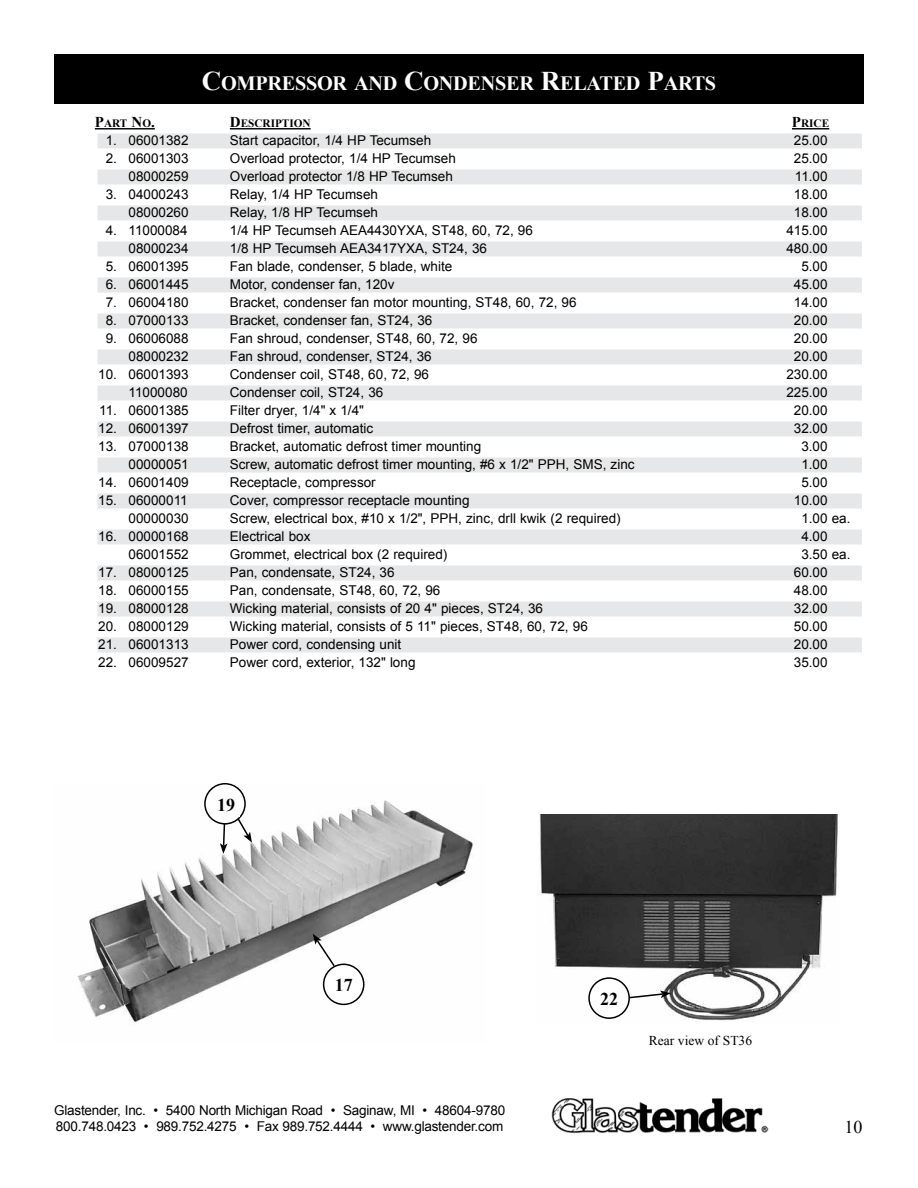
<style>
.page{position:relative;width:918px;height:1188px;background:#fff}
.page>*{position:absolute;margin:0;border:0;box-sizing:border-box;transform-origin:0 0}
.t1{font:700 20.25px "Times New Roman";letter-spacing:-.015em;color:#fff}
.t2{font:700 18px "Times New Roman";color:#000}
.t3{font:18px "Times New Roman";color:#000}
.t4{font:13.5px/16.2px "Arial";color:#000}
.t5{font:13.5px "Times New Roman";color:#000}
.t6{font:700 11.25px "Times New Roman";color:#000}
.s1{font-size:27px}
.s2{font-size:15px}
</style>
<div class="page">
<div style="left:54px;top:54px;width:810px;height:50px;background:#000"></div>
<img style="left:551px;top:1098px;width:218px;height:35px">
<img style="left:77px;top:784px;width:396px;height:238px">
<div style="left:97px;top:133px;width:765px;height:16px;background:#e6e7e8"></div>
<div style="left:97px;top:169px;width:765px;height:16px;background:#e6e7e8"></div>
<div style="left:97px;top:205px;width:765px;height:16px;background:#e6e7e8"></div>
<div style="left:97px;top:241px;width:765px;height:16px;background:#e6e7e8"></div>
<div style="left:97px;top:277px;width:765px;height:16px;background:#e6e7e8"></div>
<div style="left:97px;top:313px;width:765px;height:16px;background:#e6e7e8"></div>
<div style="left:97px;top:349px;width:765px;height:16px;background:#e6e7e8"></div>
<div style="left:97px;top:385px;width:765px;height:16px;background:#e6e7e8"></div>
<div style="left:97px;top:421px;width:765px;height:16px;background:#e6e7e8"></div>
<div style="left:97px;top:457px;width:765px;height:16px;background:#e6e7e8"></div>
<div style="left:97px;top:493px;width:765px;height:16px;background:#e6e7e8"></div>
<div style="left:97px;top:529px;width:765px;height:16px;background:#e6e7e8"></div>
<div style="left:97px;top:565px;width:765px;height:16px;background:#e6e7e8"></div>
<div style="left:97px;top:601px;width:765px;height:16px;background:#e6e7e8"></div>
<div style="left:97px;top:637px;width:765px;height:16px;background:#e6e7e8"></div>
<hr style="left:95px;top:128px;width:60px;height:1px;background:#000">
<hr style="left:230px;top:128px;width:81px;height:1px;background:#000">
<hr style="left:792px;top:128px;width:37px;height:1px;background:#000">
<img style="left:539px;top:814px;width:299px;height:207px">
<div style="left:205px;top:784px;width:40px;height:40px;background:#fff;border-radius:50%"></div>
<div style="left:204px;top:783px;width:42px;height:42px;border:2px solid #000;border-radius:50%"></div>
<div style="left:324px;top:964px;width:40px;height:40px;background:#fff;border-radius:50%"></div>
<div style="left:323px;top:964px;width:41px;height:41px;border:2px solid #000;border-radius:50%"></div>
<svg style="left:629px;top:991px;width:42px;height:8px"></svg>
<svg style="left:589px;top:978px;width:40px;height:40px"></svg>
<div style="left:588px;top:977px;width:42px;height:42px;border:2px solid #000;border-radius:50%"></div>
<div style="left:596px;top:987px;width:27px;height:24px;background:#fff"></div>
<svg style="left:220px;top:823px;width:8px;height:31px"></svg>
<svg style="left:236px;top:816px;width:16px;height:27px"></svg>
<svg style="left:313px;top:934px;width:23px;height:34px"></svg>
<h1 class="t1" style="left:202px;top:69px;width:503px"><span class="s1">C</span>OMPRESSOR AND <span class="s1">C</span>ONDENSER <span class="s1">R</span>ELATED <span class="s1">P</span>ARTS</h1>
<p class="t6" style="left:95px;top:116px;width:61px"><span class="s2">P</span>ART <span class="s2">N</span>O<span class="s2">.</span></p>
<p class="t6" style="left:230px;top:116px;width:82px"><span class="s2">D</span>ESCRIPTION</p>
<p class="t6" style="left:792px;top:116px;width:39px"><span class="s2">P</span>RICE</p>
<p class="t4" style="left:106px;top:132px;width:84px">1. 06001382</p>
<p class="t4" style="left:230px;top:132px;width:203px">Start capacitor, 1/4 HP Tecumseh</p>
<p class="t4" style="left:794px;top:132px;width:35px">25.00</p>
<p class="t4" style="left:106px;top:150px;width:84px">2. 06001303</p>
<p class="t4" style="left:230px;top:150px;width:228px">Overload protector, 1/4 HP Tecumseh</p>
<p class="t4" style="left:794px;top:150px;width:35px">25.00</p>
<p class="t4" style="left:129px;top:168px;width:62px">08000259</p>
<p class="t4" style="left:230px;top:168px;width:225px">Overload protector 1/8 HP Tecumseh</p>
<p class="t4" style="left:795px;top:168px;width:34px">11.00</p>
<p class="t4" style="left:106px;top:186px;width:84px">3. 04000243</p>
<p class="t4" style="left:230px;top:186px;width:150px">Relay, 1/4 HP Tecumseh</p>
<p class="t4" style="left:794px;top:186px;width:35px">18.00</p>
<p class="t4" style="left:129px;top:204px;width:62px">08000260</p>
<p class="t4" style="left:230px;top:204px;width:150px">Relay, 1/8 HP Tecumseh</p>
<p class="t4" style="left:794px;top:204px;width:35px">18.00</p>
<p class="t4" style="left:106px;top:222px;width:83px">4. 11000084</p>
<p class="t4" style="left:230px;top:222px;width:305px">1/4 HP Tecumseh AEA4430YXA, ST48, 60, 72, 96</p>
<p class="t4" style="left:786px;top:222px;width:43px">415.00</p>
<p class="t4" style="left:129px;top:240px;width:62px">08000234</p>
<p class="t4" style="left:230px;top:240px;width:259px">1/8 HP Tecumseh AEA3417YXA, ST24, 36</p>
<p class="t4" style="left:786px;top:240px;width:43px">480.00</p>
<p class="t4" style="left:106px;top:258px;width:84px">5. 06001395</p>
<p class="t4" style="left:230px;top:258px;width:224px">Fan blade, condenser, 5 blade, white</p>
<p class="t4" style="left:801px;top:258px;width:28px">5.00</p>
<p class="t4" style="left:106px;top:276px;width:84px">6. 06001445</p>
<p class="t4" style="left:230px;top:276px;width:166px">Motor, condenser fan, 120v</p>
<p class="t4" style="left:794px;top:276px;width:35px">45.00</p>
<p class="t4" style="left:106px;top:294px;width:84px">7. 06004180</p>
<p class="t4" style="left:230px;top:294px;width:348px">Bracket, condenser fan motor mounting, ST48, 60, 72, 96</p>
<p class="t4" style="left:794px;top:294px;width:35px">14.00</p>
<p class="t4" style="left:106px;top:312px;width:84px">8. 07000133</p>
<p class="t4" style="left:230px;top:312px;width:204px">Bracket, condenser fan, ST24, 36</p>
<p class="t4" style="left:794px;top:312px;width:35px">20.00</p>
<p class="t4" style="left:106px;top:330px;width:84px">9. 06006088</p>
<p class="t4" style="left:230px;top:330px;width:249px">Fan shroud, condenser, ST48, 60, 72, 96</p>
<p class="t4" style="left:794px;top:330px;width:35px">20.00</p>
<p class="t4" style="left:129px;top:348px;width:62px">08000232</p>
<p class="t4" style="left:230px;top:348px;width:203px">Fan shroud, condenser, ST24, 36</p>
<p class="t4" style="left:794px;top:348px;width:35px">20.00</p>
<p class="t4" style="left:98px;top:366px;width:92px">10. 06001393</p>
<p class="t4" style="left:230px;top:366px;width:201px">Condenser coil, ST48, 60, 72, 96</p>
<p class="t4" style="left:786px;top:366px;width:43px">230.00</p>
<p class="t4" style="left:129px;top:384px;width:61px">11000080</p>
<p class="t4" style="left:230px;top:384px;width:155px">Condenser coil, ST24, 36</p>
<p class="t4" style="left:786px;top:384px;width:43px">225.00</p>
<p class="t4" style="left:99px;top:402px;width:91px">11. 06001385</p>
<p class="t4" style="left:230px;top:402px;width:136px">Filter dryer, 1/4" x 1/4"</p>
<p class="t4" style="left:794px;top:402px;width:35px">20.00</p>
<p class="t4" style="left:98px;top:420px;width:92px">12. 06001397</p>
<p class="t4" style="left:230px;top:420px;width:145px">Defrost timer, automatic</p>
<p class="t4" style="left:794px;top:420px;width:35px">32.00</p>
<p class="t4" style="left:98px;top:438px;width:92px">13. 07000138</p>
<p class="t4" style="left:230px;top:438px;width:253px">Bracket, automatic defrost timer mounting</p>
<p class="t4" style="left:801px;top:438px;width:28px">3.00</p>
<p class="t4" style="left:129px;top:456px;width:62px">00000051</p>
<p class="t4" style="left:230px;top:456px;width:406px">Screw, automatic defrost timer mounting, #6 x 1/2" PPH, SMS, zinc</p>
<p class="t4" style="left:801px;top:456px;width:28px">1.00</p>
<p class="t4" style="left:98px;top:474px;width:92px">14. 06001409</p>
<p class="t4" style="left:230px;top:474px;width:147px">Receptacle, compressor</p>
<p class="t4" style="left:801px;top:474px;width:28px">5.00</p>
<p class="t4" style="left:98px;top:492px;width:91px">15. 06000011</p>
<p class="t4" style="left:230px;top:492px;width:241px">Cover, compressor receptacle mounting</p>
<p class="t4" style="left:794px;top:492px;width:35px">10.00</p>
<p class="t4" style="left:129px;top:510px;width:62px">00000030</p>
<p class="t4" style="left:230px;top:510px;width:392px">Screw, electrical box, #10 x 1/2", PPH, zinc, drll kwik (2 required)</p>
<p class="t4" style="left:801px;top:510px;width:51px">1.00 ea.</p>
<p class="t4" style="left:98px;top:528px;width:92px">16. 00000168</p>
<p class="t4" style="left:230px;top:528px;width:82px">Electrical box</p>
<p class="t4" style="left:801px;top:528px;width:28px">4.00</p>
<p class="t4" style="left:129px;top:546px;width:62px">06001552</p>
<p class="t4" style="left:230px;top:546px;width:219px">Grommet, electrical box (2 required)</p>
<p class="t4" style="left:801px;top:546px;width:51px">3.50 ea.</p>
<p class="t4" style="left:98px;top:564px;width:92px">17. 08000125</p>
<p class="t4" style="left:230px;top:564px;width:166px">Pan, condensate, ST24, 36</p>
<p class="t4" style="left:794px;top:564px;width:35px">60.00</p>
<p class="t4" style="left:98px;top:582px;width:92px">18. 06000155</p>
<p class="t4" style="left:230px;top:582px;width:212px">Pan, condensate, ST48, 60, 72, 96</p>
<p class="t4" style="left:794px;top:582px;width:35px">48.00</p>
<p class="t4" style="left:98px;top:600px;width:92px">19. 08000128</p>
<p class="t4" style="left:230px;top:600px;width:315px">Wicking material, consists of 20 4" pieces, ST24, 36</p>
<p class="t4" style="left:794px;top:600px;width:35px">32.00</p>
<p class="t4" style="left:98px;top:618px;width:92px">20. 08000129</p>
<p class="t4" style="left:230px;top:618px;width:359px">Wicking material, consists of 5 11" pieces, ST48, 60, 72, 96</p>
<p class="t4" style="left:794px;top:618px;width:35px">50.00</p>
<p class="t4" style="left:98px;top:636px;width:92px">21. 06001313</p>
<p class="t4" style="left:230px;top:636px;width:173px">Power cord, condensing unit</p>
<p class="t4" style="left:794px;top:636px;width:35px">20.00</p>
<p class="t4" style="left:98px;top:654px;width:92px">22. 06009527</p>
<p class="t4" style="left:230px;top:654px;width:187px">Power cord, exterior, 132" long</p>
<p class="t4" style="left:794px;top:654px;width:35px">35.00</p>
<h2 class="t2" style="left:217px;top:792px;width:19px">19</h2>
<h2 class="t2" style="left:335px;top:973px;width:19px">17</h2>
<p class="t4" style="left:54px;top:1102px;width:453px">Glastender, Inc. • 5400 North Michigan Road • Saginaw, MI • 48604-9780<br>800.748.0423 • 989.752.4275 • Fax 989.752.4444 • www.glastender.com</p>
<h2 class="t2" style="left:600px;top:987px;width:19px">22</h2>
<p class="t5" style="left:649px;top:1031px;width:105px">Rear view of ST36</p>
<h2 class="t3" style="left:844px;top:1114px;width:19px">10</h2>
</div>
